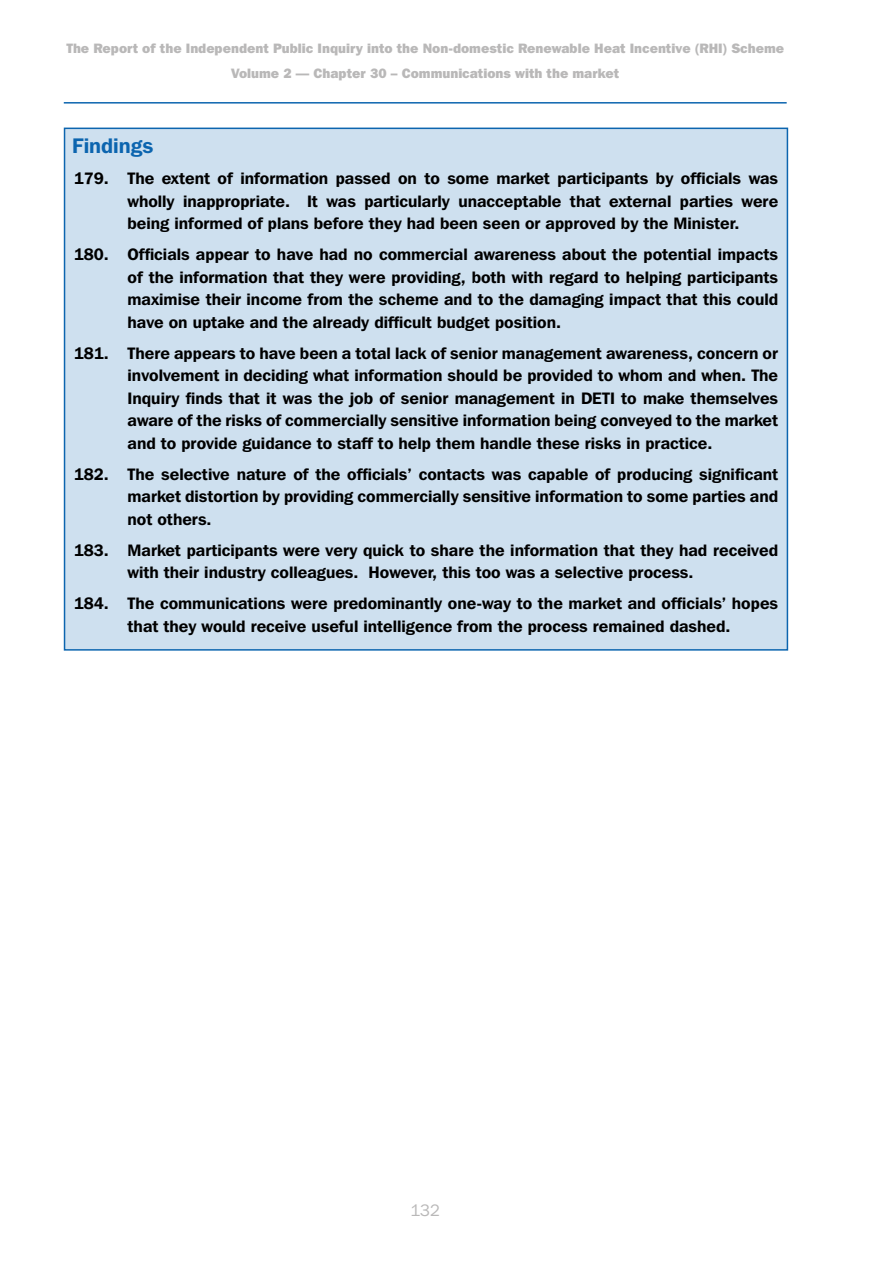
<style>
.page{position:relative;width:893px;height:1263px;background:#fff}
.page>*{position:absolute;margin:0;border:0;box-sizing:border-box;transform-origin:0 0}
.Findings{font:600 21px "Franklin Gothic IT Cby BT";color:#0c65af}
.Findings_text{font:600 16.5px/22.5px "Franklin Gothic IT Cby BT";color:#000;text-align:justify}
.t1{font:16.5px "Franklin Gothic IT Cby BT";color:#b9b8b8}
.t2{font:800 13.5px "Franklin Gothic IT Cby BT";color:#b9b8b8}
</style>
<div class="page">
<hr style="left:64px;top:102px;width:723px;height:2px;background:#0c65af">
<div style="left:64px;top:128px;width:724px;height:523px;background:#cee0ef;border:2px solid #0c65af"></div>
<p class="t2" style="left:66px;top:40px;width:719px">The Report of the Independent Public Inquiry into the Non-domestic Renewable Heat Incentive (RHI) Scheme</p>
<p class="t2" style="left:231px;top:65px;width:389px">Volume 2 — Chapter 30 – Communications with the market</p>
<p class="Findings" style="left:72px;top:132px;width:82px">Findings</p>
<p class="Findings_text" style="left:128px;top:167px;width:652px;text-indent:-54px">179. The extent of information passed on to some market participants by officials was wholly inappropriate. It was particularly unacceptable that external parties were being informed of plans before they had been seen or approved by the Minister.</p>
<p class="Findings_text" style="left:128px;top:243px;width:652px;text-indent:-54px">180. Officials appear to have had no commercial awareness about the potential impacts of the information that they were providing, both with regard to helping participants maximise their income from the scheme and to the damaging impact that this could have on uptake and the already difficult budget position.</p>
<p class="Findings_text" style="left:128px;top:341px;width:652px;text-indent:-54px">181. There appears to have been a total lack of senior management awareness, concern or involvement in deciding what information should be provided to whom and when. The Inquiry finds that it was the job of senior management in DETI to make themselves aware of the risks of commercially sensitive information being conveyed to the market and to provide guidance to staff to help them handle these risks in practice.</p>
<p class="Findings_text" style="left:128px;top:462px;width:652px;text-indent:-54px">182. The selective nature of the officials’ contacts was capable of producing significant market distortion by providing commercially sensitive information to some parties and not others.</p>
<p class="Findings_text" style="left:128px;top:538px;width:652px;text-indent:-54px">183. Market participants were very quick to share the information that they had received with their industry colleagues. However, this too was a selective process.</p>
<p class="Findings_text" style="left:74px;top:592px;width:706px;text-align:center">184. The communications were predominantly one-way to the market and officials’ hopes that they would receive useful intelligence from the process remained dashed.</p>
<p class="t1" style="left:410px;top:1200px;width:31px">132</p>
</div>
